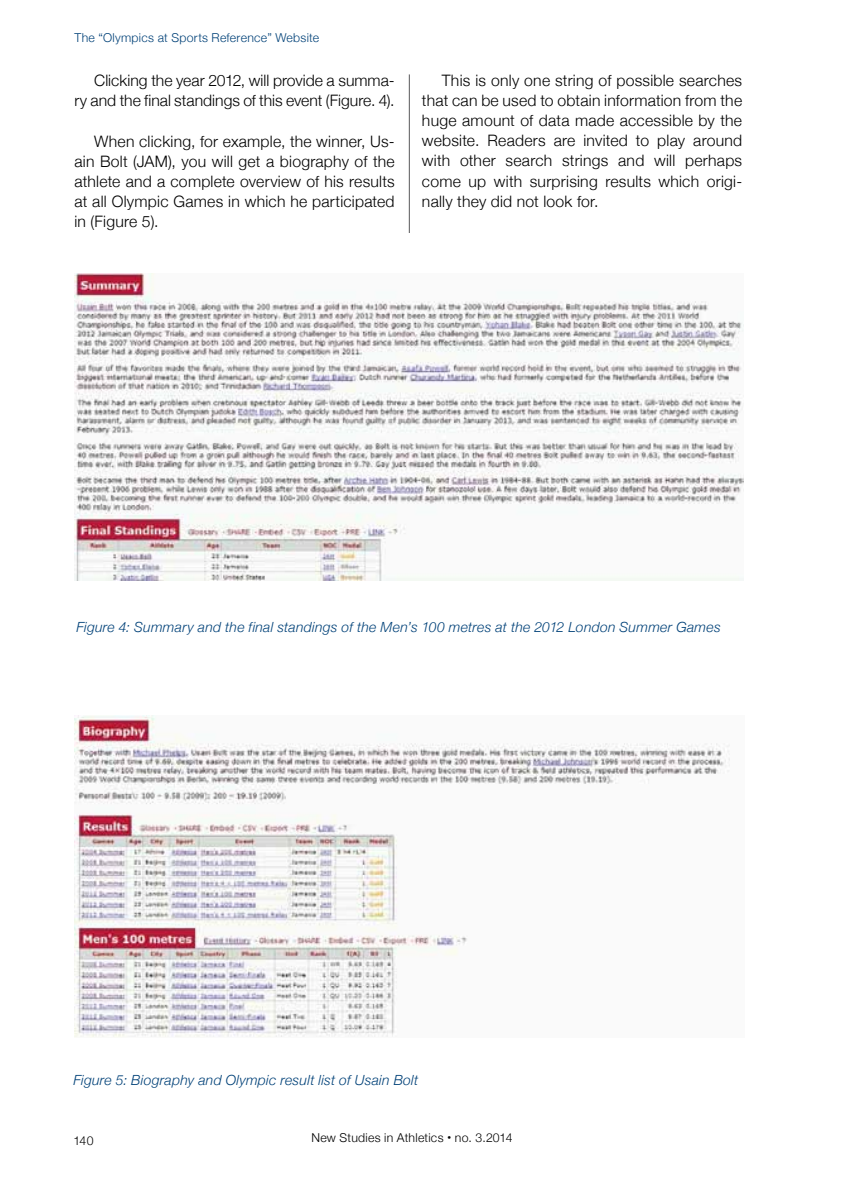
<style>
.page{position:relative;width:844px;height:1191px;background:#fff}
.page>*{position:absolute;margin:0;border:0;box-sizing:border-box;transform-origin:0 0}
.t1{font:300 15.75px/20.1px "Helvetica Neue";letter-spacing:.01em;color:#000;text-align:justify}
.t2{font:italic 300 14px "Helvetica Neue";letter-spacing:.02em;color:#004178}
.t3{font:300 12.25px "Helvetica Neue";letter-spacing:.025em;color:#004178}
.t4{font:300 12.25px "Helvetica Neue";letter-spacing:.02em;color:#000}
.s1{font-weight:700;font-size:15.75px}
</style>
<div class="page">
<hr style="left:409px;top:74px;width:1px;height:1017px;background:#58585a">
<div style="left:394px;top:233px;width:30px;height:858px;background:#fff"></div>
<img style="left:75px;top:273px;width:668px;height:307px">
<img style="left:75px;top:715px;width:655px;height:322px">
<p class="t3" style="left:74px;top:30px;width:246px">The “Olympics at Sports Reference” Website</p>
<p class="t1" style="left:74px;top:70px;width:321px;text-align:right">Clicking the year 2012, will provide a summa-<br>ry and the final standings of this event (Figure. 4).</p>
<p class="t1" style="left:74px;top:131px;width:321px;text-indent:20px">When clicking, for example, the winner, Us&shy;ain Bolt (JAM), you will get a biography of the athlete and a complete overview of his results at all Olympic Games in which he participated in (Figure 5).</p>
<p class="t1" style="left:422px;top:70px;width:321px;text-indent:20px">This is only one string of possible searches that can be used to obtain information from the huge amount of data made accessible by the website. Readers are invited to play around with other search strings and will perhaps come up with surprising results which origi&shy;nally they did not look for.</p>
<p class="t2" style="left:76px;top:618px;width:645px">Figure 4: Summary and the final standings of the Men’s 100 metres at the 2012 London Summer Games</p>
<p class="t2" style="left:73px;top:1072px;width:346px">Figure 5: Biography and Olympic result list of Usain Bolt</p>
<p class="t4" style="left:73px;top:1133px;width:22px">140</p>
<p class="t4" style="left:311px;top:1130px;width:202px">New Studies in Athletics <span class="s1">·</span> no. 3.2014</p>
</div>
